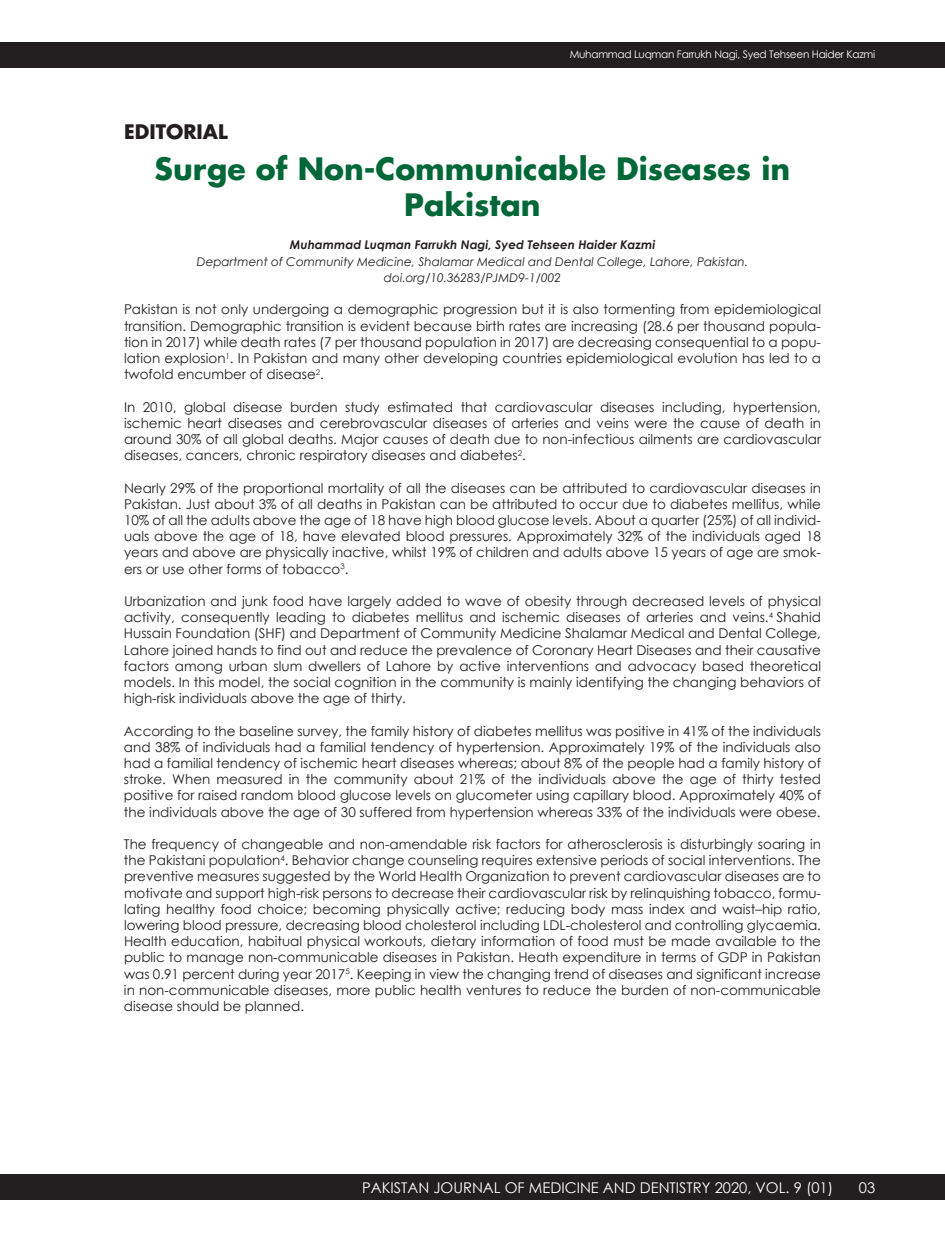
<style>
.page{position:relative;width:945px;height:1242px;background:#fff}
.page>*{position:absolute;margin:0;border:0;box-sizing:border-box;transform-origin:0 0}
.t1{font:700 30px/36px "Futura Std";color:#006838;text-align:center}
.t2{font:700 19.5px "Futura Std";color:#231f20}
.t3{font:14.7px "Century Gothic";color:#fff}
.t4{font:13.5px/16.2px "Century Gothic";color:#231f20;text-align:justify}
.t5{font:italic 12px/16.5px "Century Gothic";color:#231f20;text-align:center}
.t6{font:italic 700 12px "Century Gothic";color:#231f20}
.t7{font:10.5px "Century Gothic";letter-spacing:-.025em;color:#fff}
</style>
<div class="page">
<div style="left:0;top:1174px;width:945px;height:26px;background:#231f20"></div>
<div style="left:0;top:42px;width:945px;height:26px;background:#231f20"></div>
<p class="t7" style="left:570px;top:48px;width:307px">Muhammad Luqman Farrukh Nagi, Syed Tehseen Haider Kazmi</p>
<h2 class="t2" style="left:124px;top:119px;width:105px">EDITORIAL</h2>
<h1 class="t1" style="left:155px;top:150px;width:637px">Surge of Non-Communicable Diseases in<br>Pakistan</h1>
<p class="t6" style="left:290px;top:237px;width:367px">Muhammad Luqman Farrukh Nagi, Syed Tehseen Haider Kazmi</p>
<p class="t5" style="left:197px;top:253px;width:553px">Department of Community Medicine, Shalamar Medical and Dental College, Lahore, Pakistan. doi.org/10.36283/PJMD9-1/002</p>
<p class="t4" style="left:124px;top:301px;width:699px">Pakistan is not only undergoing a demographic progression but it is also tormenting from epidemiological transition. Demographic transition is evident because birth rates are increasing (28.6 per thousand popula&shy;tion in 2017) while death rates (7 per thousand population in 2017) are decreasing consequential to a popu&shy;lation explosion<sup>1</sup>. In Pakistan and many other developing countries epidemiological evolution has led to a twofold encumber of disease<sup>2</sup>.</p>
<p class="t4" style="left:124px;top:398px;width:699px">In 2010, global disease burden study estimated that cardiovascular diseases including, hypertension, ischemic heart diseases and cerebrovascular diseases of arteries and veins were the cause of death in around 30% of all global deaths. Major causes of death due to non-infectious ailments are cardiovascular diseases, cancers, chronic respiratory diseases and diabetes<sup>2</sup>.</p>
<p class="t4" style="left:124px;top:479px;width:699px">Nearly 29% of the proportional mortality of all the diseases can be attributed to cardiovascular diseases in Pakistan. Just about 3% of all deaths in Pakistan can be attributed to occur due to diabetes mellitus, while 10% of all the adults above the age of 18 have high blood glucose levels. About a quarter (25%) of all individ&shy;uals above the age of 18, have elevated blood pressures. Approximately 32% of the individuals aged 18 years and above are physically inactive, whilst 19% of children and adults above 15 years of age are smok&shy;ers or use other forms of tobacco<sup>3</sup>.</p>
<p class="t4" style="left:124px;top:593px;width:699px">Urbanization and junk food have largely added to wave of obesity through decreased levels of physical activity, consequently leading to diabetes mellitus and ischemic diseases of arteries and veins.<sup>4</sup> Shahid Hussain Foundation (SHF) and Department of Community Medicine Shalamar Medical and Dental College, Lahore joined hands to find out and reduce the prevalence of Coronary Heart Diseases and their causative factors among urban slum dwellers of Lahore by active interventions and advocacy based theoretical models. In this model, the social cognition in the community is mainly identifying the changing behaviors of high-risk individuals above the age of thirty.</p>
<p class="t4" style="left:124px;top:722px;width:699px">According to the baseline survey, the family history of diabetes mellitus was positive in 41% of the individuals and 38% of individuals had a familial tendency of hypertension. Approximately 19% of the individuals also had a familial tendency of ischemic heart diseases whereas; about 8% of the people had a family history of stroke. When measured in the community about 21% of the individuals above the age of thirty tested positive for raised random blood glucose levels on glucometer using capillary blood. Approximately 40% of the individuals above the age of 30 suffered from hypertension whereas 33% of the individuals were obese.</p>
<p class="t4" style="left:124px;top:836px;width:699px">The frequency of changeable and non-amendable risk factors for atherosclerosis is disturbingly soaring in the Pakistani population<sup>4</sup>. Behavior change counseling requires extensive periods of social interventions. The preventive measures suggested by the World Health Organization to prevent cardiovascular diseases are to motivate and support high-risk persons to decrease their cardiovascular risk by relinquishing tobacco, formu&shy;lating healthy food choice; becoming physically active; reducing body mass index and waist–hip ratio, lowering blood pressure, decreasing blood cholesterol including LDL-cholesterol and controlling glycaemia.<br>Health education, habitual physical workouts, dietary information of food must be made available to the public to manage non-communicable diseases in Pakistan. Heath expenditure in terms of GDP in Pakistan was 0.91 percent during year 2017<sup>5</sup>. Keeping in view the changing trend of diseases and significant increase in non-communicable diseases, more public health ventures to reduce the burden of non-communicable disease should be planned.</p>
<p class="t3" style="left:362px;top:1178px;width:473px">PAKISTAN JOURNAL OF MEDICINE AND DENTISTRY 2020, VOL. 9 (01)</p>
<p class="t3" style="left:859px;top:1178px;width:18px">03</p>
</div>
